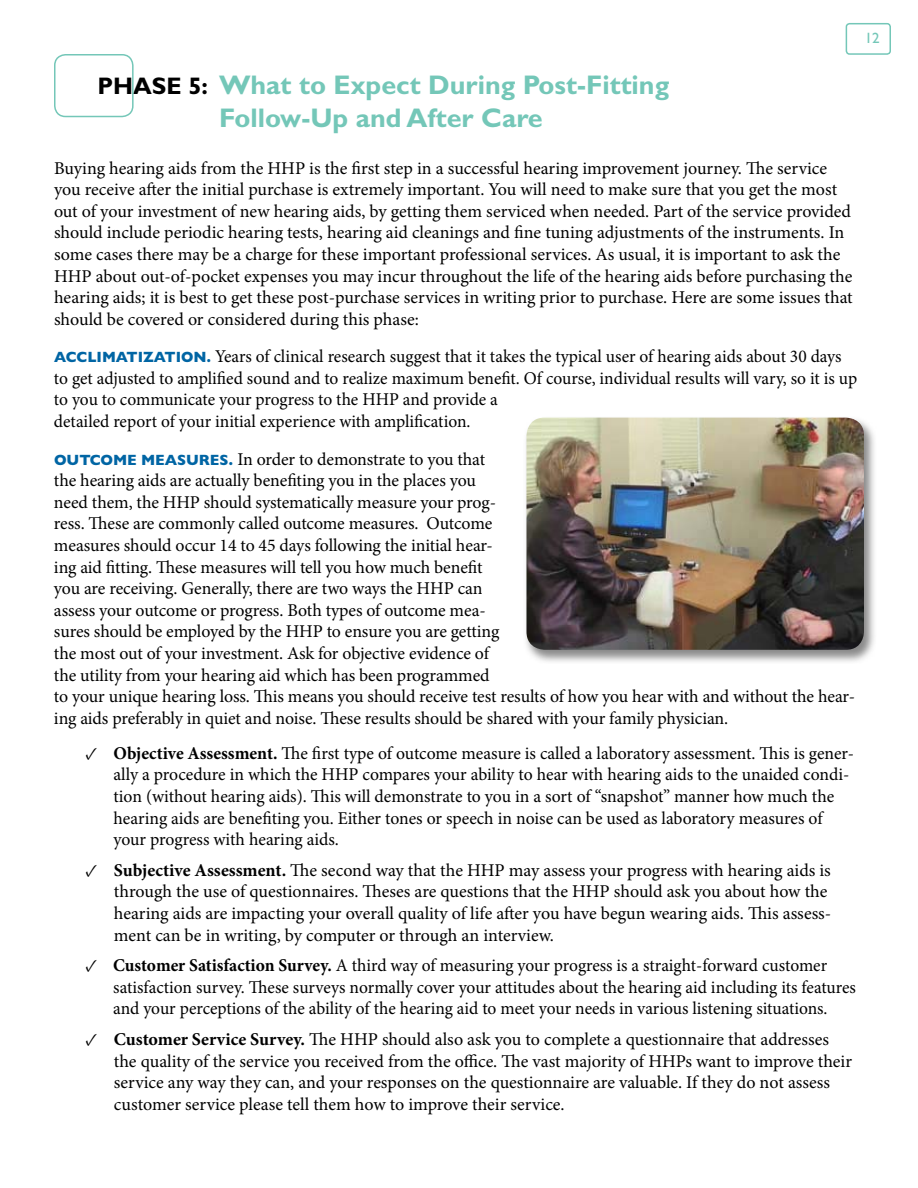
<style>
.page{position:relative;width:918px;height:1188px;background:#fff}
.page>*{position:absolute;margin:0;border:0;box-sizing:border-box;transform-origin:0 0}
.t1{font:700 27px/32.4px "Gill Sans";color:#74c7b8;text-align:center}
.t2{font:18px/21.6px "Minion Pro";letter-spacing:-.005em;color:#000}
.t3{font:15px "Gill Sans";color:#74c7b8}
.s1{font-size:24px;color:#000}
.s2{font-family:"Gill Sans";font-weight:700;font-size:15px;color:#0065a4}
.s3{font-weight:700}
</style>
<div class="page">
<div style="left:846px;top:23px;width:45px;height:32px;border:2px solid #74c7b8;border-radius:3px"></div>
<div style="left:54px;top:54px;width:80px;height:63px;border:2px solid #74c7b8;border-radius:11px"></div>
<img style="left:526px;top:417px;width:349px;height:245px">
<img style="left:527px;top:418px;width:337px;height:232px;border-radius:18px">
<p class="t3" style="left:865px;top:33px;width:16px">12</p>
<h1 class="t1" style="left:98px;top:72px;width:573px"><span class="s1">PHASE 5:</span> What to Expect During Post-Fitting<br>Follow-Up and After Care</h1>
<p class="t2" style="left:54px;top:158px;width:800px">Buying hearing aids from the HHP is the first step in a successful hearing improvement journey. The service you receive after the initial purchase is extremely important. You will need to make sure that you get the most out of your investment of new hearing aids, by getting them serviced when needed. Part of the service provided should include periodic hearing tests, hearing aid cleanings and fine tuning adjustments of the instruments. In some cases there may be a charge for these important professional services. As usual, it is important to ask the HHP about out-of-pocket expenses you may incur throughout the life of the hearing aids before purchasing the hearing aids; it is best to get these post-purchase services in writing prior to purchase. Here are some issues that should be covered or considered during this phase:</p>
<p class="t2" style="left:54px;top:347px;width:805px"><span class="s2">ACCLIMATIZATION.</span> Years of clinical research suggest that it takes the typical user of hearing aids about 30 days to get adjusted to amplified sound and to realize maximum benefit. Of course, individual results will vary, so it is up to you to communicate your progress to the HHP and provide a<br>detailed report of your initial experience with amplification.</p>
<p class="t2" style="left:54px;top:449px;width:803px"><span class="s2">OUTCOME MEASURES.</span> In order to demonstrate to you that<br>the hearing aids are actually benefiting you in the places you<br>need them, the HHP should systematically measure your prog-<br>ress. These are commonly called outcome measures. Outcome<br>measures should occur 14 to 45 days following the initial hear-<br>ing aid fitting. These measures will tell you how much benefit<br>you are receiving. Generally, there are two ways the HHP can<br>assess your outcome or progress. Both types of outcome mea-<br>sures should be employed by the HHP to ensure you are getting<br>the most out of your investment. Ask for objective evidence of<br>the utility from your hearing aid which has been programmed<br>to your unique hearing loss. This means you should receive test results of how you hear with and without the hear&shy;ing aids preferably in quiet and noise. These results should be shared with your family physician.</p>
<p class="t2" style="left:114px;top:744px;width:742px;text-indent:-28px">✓ <span class="s3">Objective Assessment.</span> The first type of outcome measure is called a laboratory assessment. This is gener&shy;ally a procedure in which the HHP compares your ability to hear with hearing aids to the unaided condi&shy;tion (without hearing aids). This will demonstrate to you in a sort of “snapshot” manner how much the hearing aids are benefiting you. Either tones or speech in noise can be used as laboratory measures of your progress with hearing aids.</p>
<p class="t2" style="left:114px;top:861px;width:719px;text-indent:-28px">✓ <span class="s3">Subjective Assessment.</span> The second way that the HHP may assess your progress with hearing aids is through the use of questionnaires. Theses are questions that the HHP should ask you about how the hearing aids are impacting your overall quality of life after you have begun wearing aids. This assess&shy;ment can be in writing, by computer or through an interview.</p>
<p class="t2" style="left:113px;top:956px;width:744px;text-indent:-28px">✓ <span class="s3">Customer Satisfaction Survey.</span> A third way of measuring your progress is a straight-forward customer satisfaction survey. These surveys normally cover your attitudes about the hearing aid including its features and your perceptions of the ability of the hearing aid to meet your needs in various listening situations.</p>
<p class="t2" style="left:114px;top:1030px;width:740px;text-indent:-28px">✓ <span class="s3">Customer Service Survey.</span> The HHP should also ask you to complete a questionnaire that addresses the quality of the service you received from the office. The vast majority of HHPs want to improve their service any way they can, and your responses on the questionnaire are valuable. If they do not assess customer service please tell them how to improve their service.</p>
</div>
